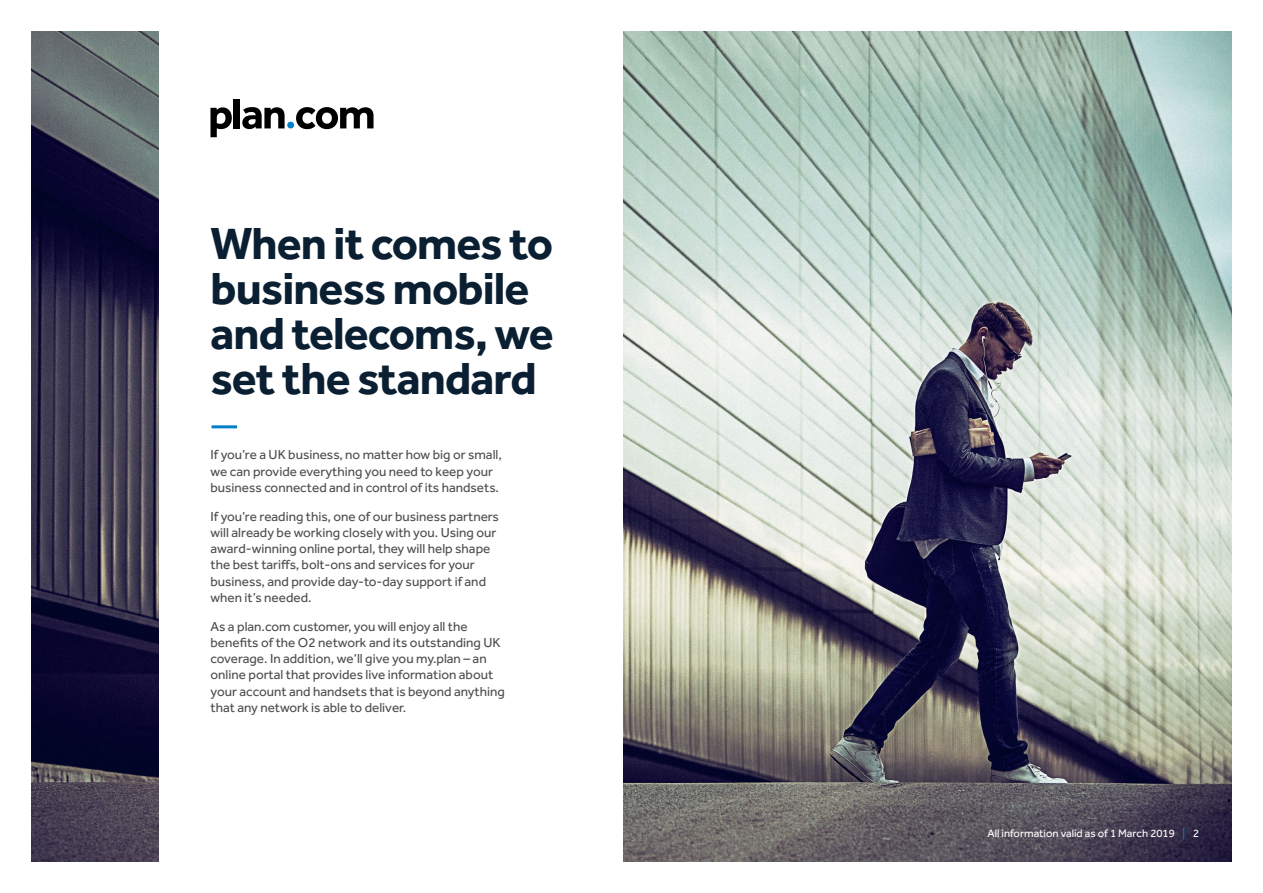
<style>
.page{position:relative;width:1263px;height:893px;background:#fff}
.page>*{position:absolute;margin:0;border:0;box-sizing:border-box;transform-origin:0 0}
.t1{font:700 46.5px/45px "Effra";letter-spacing:-.02em;color:#0a1f31}
.t2{font:13.5px/16.2px "Effra";color:#4d4d4d}
.t3{font:11.25px "Effra";color:#fff}
.s1{color:#0080c9}
</style>
<div class="page">
<img style="left:32px;top:32px;width:1199px;height:829px">
<div style="left:160px;top:15px;width:463px;height:863px;background:#fff"></div>
<hr style="left:212px;top:425px;width:25px;height:3px;background:#0080c9">
<svg style="left:210px;top:107px;width:22px;height:30px"></svg>
<div style="left:234px;top:99px;width:6px;height:29px;background:#000"></div>
<svg style="left:242px;top:107px;width:131px;height:22px"></svg>
<h1 class="t1" style="left:210px;top:219px;width:345px">When it comes to business mobile and telecoms, we set the standard</h1>
<p class="t2" style="left:210px;top:447px;width:293px">If you’re a UK business, no matter how big or small, we can provide everything you need to keep your business connected and in control of its handsets.</p>
<p class="t2" style="left:210px;top:508px;width:290px">If you’re reading this, one of our business partners will already be working closely with you. Using our award-winning online portal, they will help shape the best tariffs, bolt-ons and services for your business, and provide day-to-day support if and when it’s needed.</p>
<p class="t2" style="left:210px;top:618px;width:296px">As a plan.com customer, you will enjoy all the benefits of the O2 network and its outstanding UK coverage. In addition, we’ll give you my.plan – an online portal that provides live information about your account and handsets that is beyond anything that any network is able to deliver.</p>
<p class="t3" style="left:987px;top:826px;width:213px">All information valid as of 1 March 2019 <span class="s1">|</span> 2</p>
</div>
